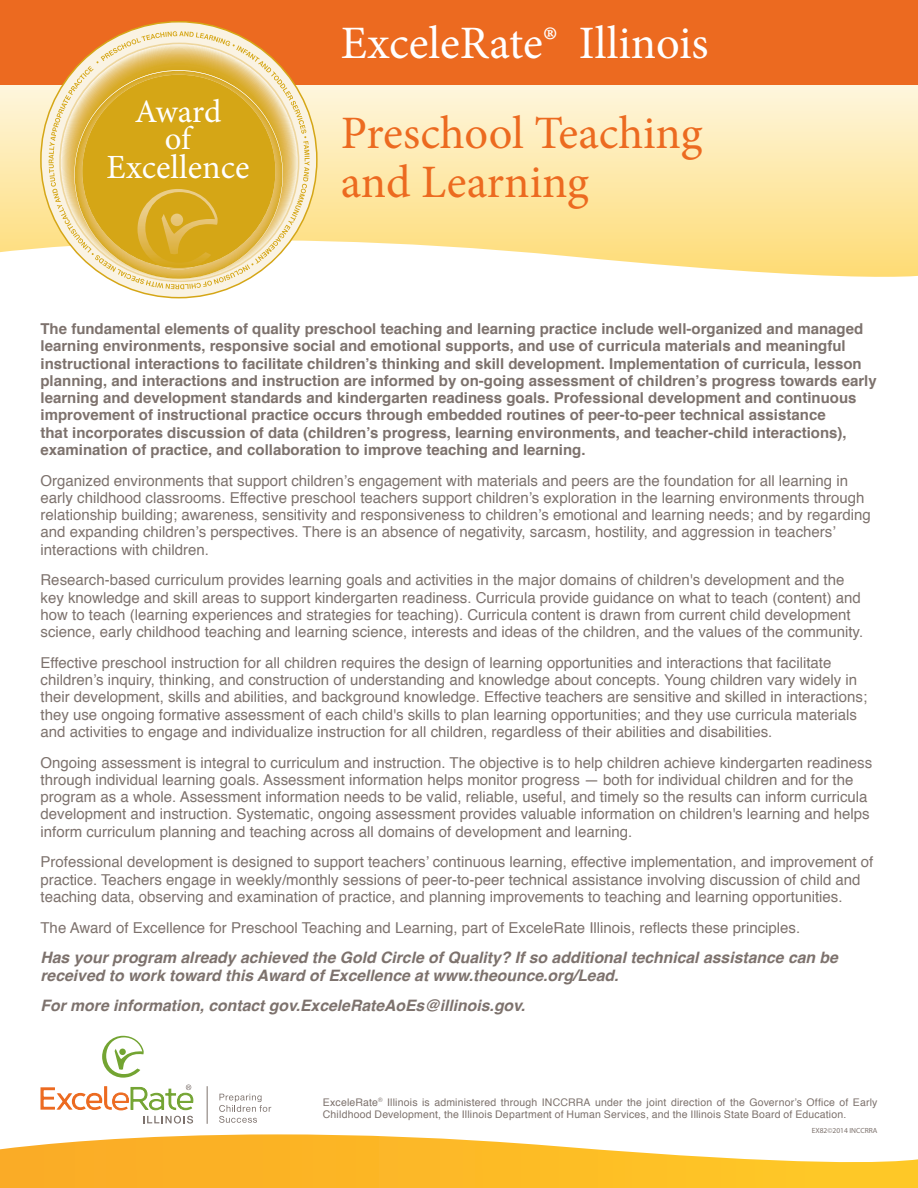
<style>
.page{position:relative;width:918px;height:1188px;background:#fff}
.page>*{position:absolute;margin:0;border:0;box-sizing:border-box;transform-origin:0 0}
.t1{font:46.5px/49.5px "Minion Pro";color:#ec6a20}
.t2{font:46.5px "Minion Pro";color:#fff}
.t3{font:33.9px "Minion Pro";color:#fff}
.t4{font:32.7px/27.3px "Minion Pro";letter-spacing:-.005em;color:#fff;text-align:center}
.t5{font:italic 700 15.75px/17.2px "Helvetica";color:#7d726d}
.t6{font:15px/17.2px "Helvetica";color:#7d726d}
.t7{font:700 15px/17.2px "Helvetica";color:#7d726d}
.t8{font:10.5px/12.6px "Helvetica";letter-spacing:.015em;color:#7d726d}
.t9{font:7.5px "Myriad Pro";color:#7d726d}
.s1{font-size:7.35px}
</style>
<div class="page">
<svg style="left:0;top:84px;width:918px;height:193px;background:#fdebb3"></svg>
<svg style="left:0;top:1134px;width:918px;height:54px"></svg>
<div style="left:0;top:0;width:918px;height:84px;background:#ec6a20"></div>
<svg style="left:219px;top:1094px;width:52px;height:29px"></svg>
<hr style="left:207px;top:1086px;width:1px;height:38px;background:#7d726d">
<svg style="left:102px;top:1036px;width:42px;height:42px"></svg>
<svg style="left:41px;top:1085px;width:152px;height:39px"></svg>
<svg style="left:40px;top:21px;width:278px;height:277px"></svg>
<svg style="left:49px;top:31px;width:261px;height:258px;background:#e3bc5d"></svg>
<p class="t4" style="left:135px;top:98px;width:88px">Award of</p>
<p class="t3" style="left:107px;top:145px;width:144px">Excellence</p>
<p class="t2" style="left:341px;top:12px;width:369px">ExceleRate® Illinois</p>
<p class="t1" style="left:341px;top:108px;width:363px">Preschool Teaching and Learning</p>
<p class="t7" style="left:40px;top:320px;width:838px">The fundamental elements of quality preschool teaching and learning practice include well-organized and managed learning environments, responsive social and emotional supports, and use of curricula materials and meaningful instructional interactions to facilitate children’s thinking and skill development. Implementation of curricula, lesson planning, and interactions and instruction are informed by on-going assessment of children’s progress towards early learning and development standards and kindergarten readiness goals. Professional development and continuous improvement of instructional practice occurs through embedded routines of peer-to-peer technical assistance<br>that incorporates discussion of data (children’s progress, learning environments, and teacher-child interactions), examination of practice, and collaboration to improve teaching and learning.</p>
<p class="t6" style="left:40px;top:472px;width:832px">Organized environments that support children’s engagement with materials and peers are the foundation for all learning in early childhood classrooms. Effective preschool teachers support children’s exploration in the learning environments through relationship building; awareness, sensitivity and responsiveness to children’s emotional and learning needs; and by regarding and expanding children’s perspectives. There is an absence of negativity, sarcasm, hostility, and aggression in teachers’ interactions with children.</p>
<p class="t6" style="left:40px;top:572px;width:824px">Research-based curriculum provides learning goals and activities in the major domains of children's development and the key knowledge and skill areas to support kindergarten readiness. Curricula provide guidance on what to teach (content) and how to teach (learning experiences and strategies for teaching). Curricula content is drawn from current child development science, early childhood teaching and learning science, interests and ideas of the children, and the values of the community.</p>
<p class="t6" style="left:40px;top:654px;width:828px">Effective preschool instruction for all children requires the design of learning opportunities and interactions that facilitate children’s inquiry, thinking, and construction of understanding and knowledge about concepts. Young children vary widely in their development, skills and abilities, and background knowledge. Effective teachers are sensitive and skilled in interactions; they use ongoing formative assessment of each child's skills to plan learning opportunities; and they use curricula materials and activities to engage and individualize instruction for all children, regardless of their abilities and disabilities.</p>
<p class="t6" style="left:40px;top:754px;width:833px">Ongoing assessment is integral to curriculum and instruction. The objective is to help children achieve kindergarten readiness through individual learning goals. Assessment information helps monitor progress — both for individual children and for the program as a whole. Assessment information needs to be valid, reliable, useful, and timely so the results can inform curricula development and instruction. Systematic, ongoing assessment provides valuable information on children's learning and helps inform curriculum planning and teaching across all domains of development and learning.</p>
<p class="t6" style="left:40px;top:854px;width:834px">Professional development is designed to support teachers’ continuous learning, effective implementation, and improvement of practice. Teachers engage in weekly/monthly sessions of peer-to-peer technical assistance involving discussion of child and teaching data, observing and examination of practice, and planning improvements to teaching and learning opportunities.</p>
<p class="t6" style="left:40px;top:919px;width:761px">The Award of Excellence for Preschool Teaching and Learning, part of ExceleRate Illinois, reflects these principles.</p>
<p class="t5" style="left:40px;top:949px;width:799px">Has your program already achieved the Gold Circle of Quality? If so additional technical assistance can be received to work toward this Award of Excellence at www.theounce.org/Lead.</p>
<p class="t5" style="left:40px;top:997px;width:486px">For more information, contact gov.ExceleRateAoEs@illinois.gov.</p>
<p class="t8" style="left:323px;top:1096px;width:556px">ExceleRate<sup>®</sup> Illinois is administered through INCCRRA under the joint direction of the Governor’s Office of Early<br>Childhood Development, the Illinois Department of Human Services, and the Illinois State Board of Education.</p>
<p class="t9" style="left:812px;top:1126px;width:67px">EX82©2014 <span class="s1">INCCRRA</span></p>
</div>
